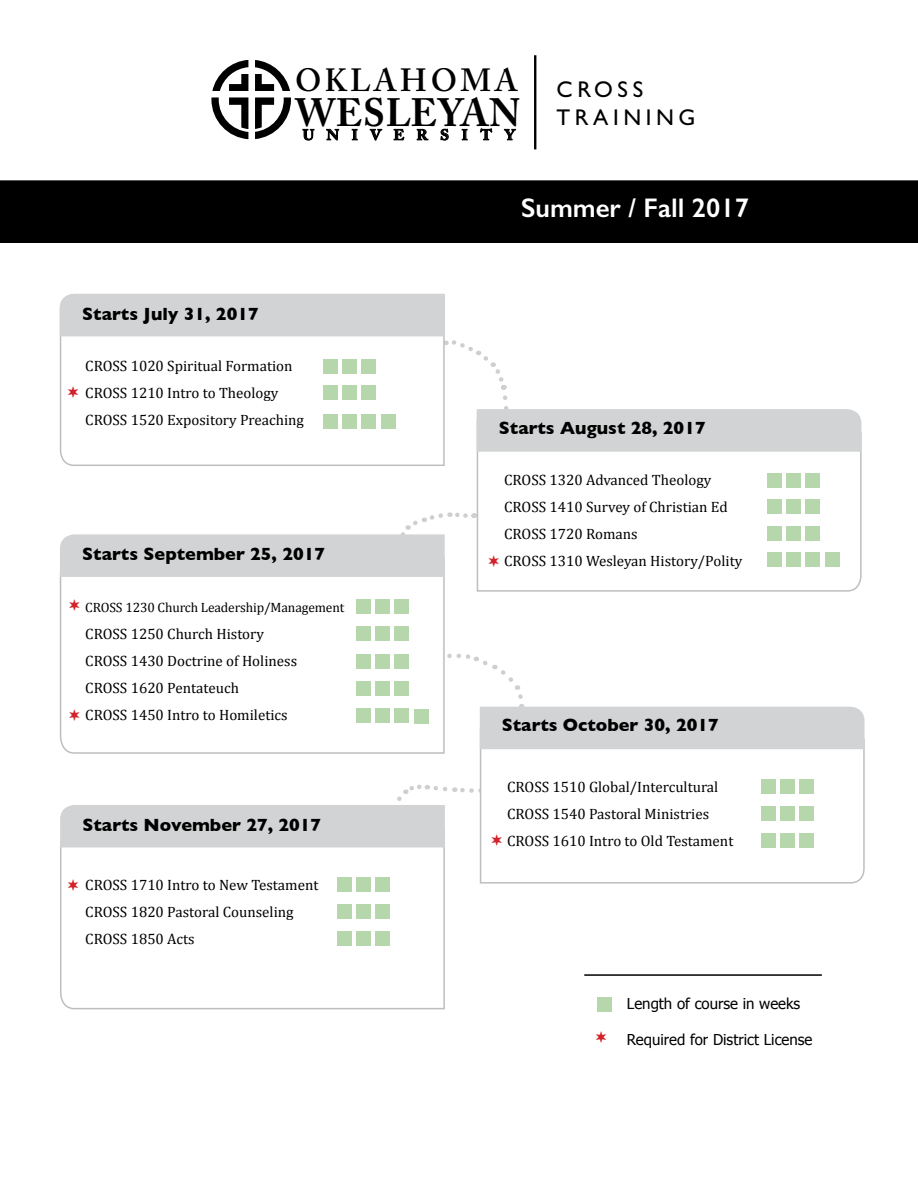
<style>
.page{position:relative;width:918px;height:1188px;background:#fff}
.page>*{position:absolute;margin:0;border:0;box-sizing:border-box;transform-origin:0 0}
.t1{font:700 39.3px "Adobe Caslon Pro";letter-spacing:.02em;color:#000}
.t2{font:600 31.95px "Adobe Caslon Pro";letter-spacing:.1em;color:#000}
.t3{font:600 27px "Gill Sans";color:#fff}
.t4{font:22.8px/27.5px "Gill Sans";letter-spacing:.2em;color:#000}
.t5{font:700 18px "Gill Sans";color:#000}
.t6{font:15px "Cambria";color:#000}
.t7{font:15px "Tahoma";color:#000}
.t8{font:700 14.7px "Adobe Caslon Pro";letter-spacing:.805em;color:#000;scale:1.05 1}
.t9{font:13.5px "Cambria";letter-spacing:-.01em;color:#000}
</style>
<div class="page">
<svg style="left:60px;top:911px;width:385px;height:99px"></svg>
<svg style="left:255px;top:97px;width:36px;height:42px"></svg>
<svg style="left:212px;top:60px;width:36px;height:31px"></svg>
<svg style="left:255px;top:60px;width:35px;height:31px"></svg>
<svg style="left:211px;top:97px;width:37px;height:42px"></svg>
<svg style="left:303px;top:129px;width:11px;height:11px"></svg>
<svg style="left:327px;top:129px;width:12px;height:11px"></svg>
<svg style="left:352px;top:129px;width:5px;height:11px"></svg>
<svg style="left:370px;top:129px;width:12px;height:11px"></svg>
<svg style="left:394px;top:129px;width:10px;height:12px"></svg>
<svg style="left:417px;top:129px;width:11px;height:11px"></svg>
<svg style="left:441px;top:128px;width:7px;height:13px"></svg>
<svg style="left:462px;top:129px;width:5px;height:11px"></svg>
<svg style="left:480px;top:129px;width:12px;height:11px"></svg>
<svg style="left:504px;top:129px;width:12px;height:11px"></svg>
<hr style="left:534px;top:55px;width:2px;height:94px;background:#000">
<div style="left:0;top:180px;width:918px;height:63px;background:#000"></div>
<div style="left:338px;top:904px;width:14px;height:15px;background:#b6d6ac"></div>
<div style="left:357px;top:904px;width:14px;height:15px;background:#b6d6ac"></div>
<div style="left:375px;top:904px;width:15px;height:15px;background:#b6d6ac"></div>
<div style="left:338px;top:931px;width:14px;height:14px;background:#b6d6ac"></div>
<div style="left:357px;top:931px;width:14px;height:14px;background:#b6d6ac"></div>
<div style="left:375px;top:931px;width:15px;height:14px;background:#b6d6ac"></div>
<div style="left:597px;top:998px;width:14px;height:14px;background:#b6d6ac"></div>
<hr style="left:584px;top:974px;width:238px;height:2px;background:#000">
<svg style="left:59px;top:293px;width:806px;height:618px"></svg>
<h2 class="t2" style="left:295px;top:61px;width:224px">OKLAHOMA</h2>
<h1 class="t1" style="left:295px;top:89px;width:227px">WESLEYAN</h1>
<p class="t8" style="left:303px;top:126px;width:98px">UNIVE</p>
<p class="t8" style="left:416px;top:126px;width:33px">R S</p>
<p class="t8" style="left:462px;top:126px;width:52px">ITY</p>
<h3 class="t4" style="left:557px;top:76px;width:140px">CROSS<br>TRAINING</h3>
<p class="t5" style="left:82px;top:299px;width:178px">Starts July 31, 2017</p>
<p class="t6" style="left:85px;top:357px;width:209px">CROSS 1020 Spiritual Formation</p>
<p class="t6" style="left:85px;top:384px;width:195px">CROSS 1210 Intro to Theology</p>
<p class="t6" style="left:85px;top:411px;width:220px">CROSS 1520 Expository Preaching</p>
<p class="t5" style="left:82px;top:540px;width:244px">Starts September 25, 2017</p>
<p class="t9" style="left:85px;top:599px;width:261px">CROSS 1230 Church Leadership/Management</p>
<p class="t6" style="left:85px;top:625px;width:180px">CROSS 1250 Church History</p>
<p class="t6" style="left:85px;top:652px;width:213px">CROSS 1430 Doctrine of Holiness</p>
<p class="t6" style="left:85px;top:679px;width:155px">CROSS 1620 Pentateuch</p>
<p class="t6" style="left:85px;top:706px;width:204px">CROSS 1450 Intro to Homiletics</p>
<p class="t5" style="left:82px;top:810px;width:240px">Starts November 27, 2017</p>
<p class="t6" style="left:85px;top:876px;width:235px">CROSS 1710 Intro to New Testament</p>
<p class="t6" style="left:85px;top:903px;width:210px">CROSS 1820 Pastoral Counseling</p>
<p class="t6" style="left:85px;top:930px;width:111px">CROSS 1850 Acts</p>
<p class="t3" style="left:521px;top:192px;width:229px">Summer / Fall 2017</p>
<p class="t5" style="left:499px;top:413px;width:208px">Starts August 28, 2017</p>
<p class="t6" style="left:504px;top:471px;width:209px">CROSS 1320 Advanced Theology</p>
<p class="t6" style="left:504px;top:498px;width:225px">CROSS 1410 Survey of Christian Ed</p>
<p class="t6" style="left:504px;top:525px;width:135px">CROSS 1720 Romans</p>
<p class="t6" style="left:504px;top:552px;width:240px">CROSS 1310 Wesleyan History/Polity</p>
<p class="t5" style="left:502px;top:711px;width:218px">Starts October 30, 2017</p>
<p class="t6" style="left:507px;top:778px;width:213px">CROSS 1510 Global/Intercultural</p>
<p class="t6" style="left:507px;top:805px;width:204px">CROSS 1540 Pastoral Ministries</p>
<p class="t6" style="left:507px;top:832px;width:228px">CROSS 1610 Intro to Old Testament</p>
<p class="t7" style="left:627px;top:993px;width:175px">Length of course in weeks</p>
<p class="t7" style="left:627px;top:1029px;width:187px">Required for District License</p>
</div>
